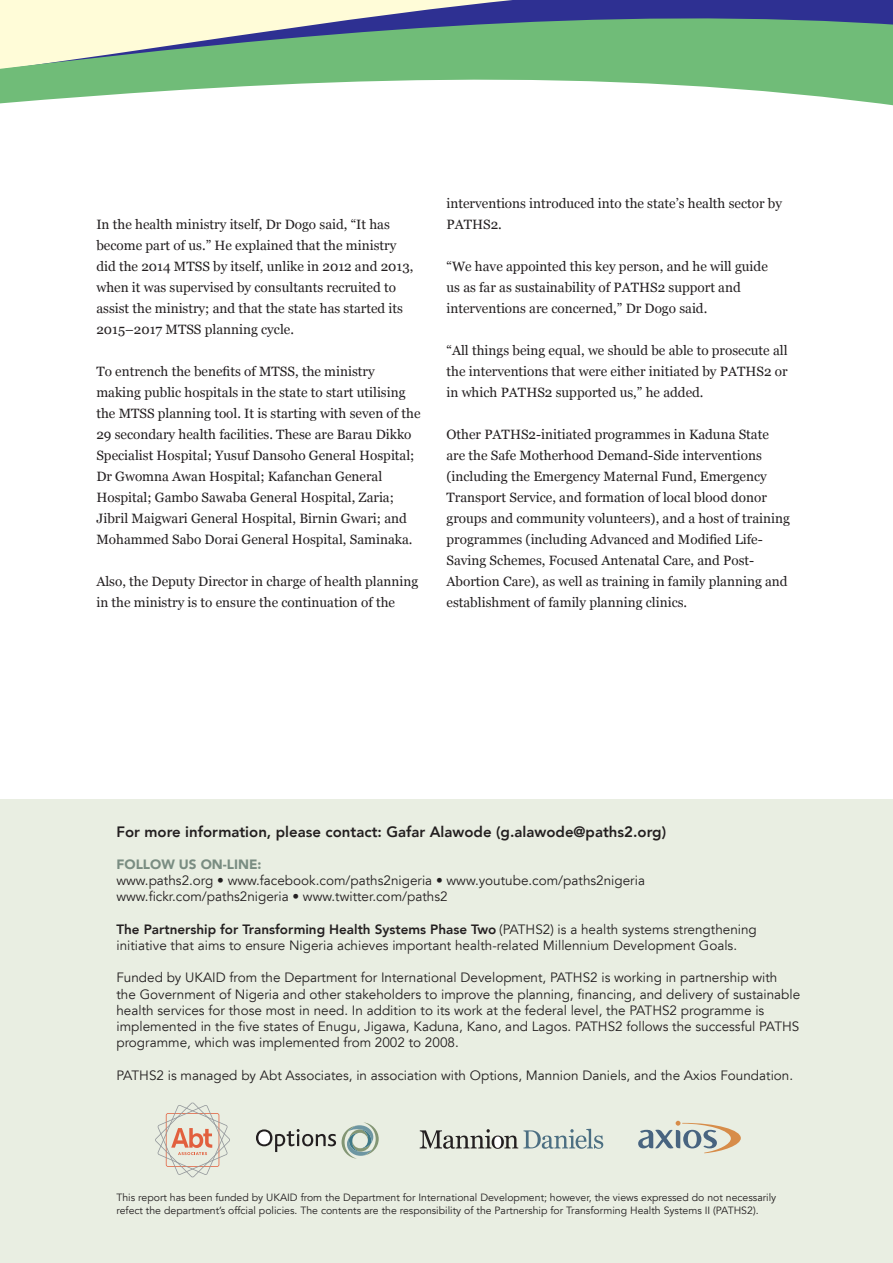
<style>
.page{position:relative;width:893px;height:1263px;background:#fff}
.page>*{position:absolute;margin:0;border:0;box-sizing:border-box;transform-origin:0 0}
.t1{font:800 15px "Avenir LT";color:#231f20}
.t2{font:13.5px/21px "Georgia";color:#231f20}
.t3{font:13.5px/16.2px "Avenir LT";color:#231f20}
.t4{font:900 13.5px "Avenir LT";color:#7a8d82}
.t5{font:10.5px/12.6px "Avenir LT";color:#231f20}
.s1{font-weight:800}
</style>
<div class="page">
<svg style="left:0;top:0;width:893px;height:4px;background:#a1a0b8"></svg>
<svg style="left:0;top:4px;width:893px;height:102px;fill:#70bc78"></svg>
<div style="left:0;top:800px;width:893px;height:463px;background:#e9eee2"></div>
<svg style="left:256px;top:1122px;width:123px;height:37px"></svg>
<svg style="left:420px;top:1129px;width:183px;height:20px"></svg>
<svg style="left:638px;top:1121px;width:103px;height:32px"></svg>
<svg style="left:155px;top:1102px;width:75px;height:75px"></svg>
<p class="t2" style="left:96px;top:214px;width:319px">In the health ministry itself, Dr Dogo said, “It has become part of us.” He explained that the ministry did the 2014 MTSS by itself, unlike in 2012 and 2013, when it was supervised by consultants recruited to assist the ministry; and that the state has started its 2015–2017 MTSS planning cycle.</p>
<p class="t2" style="left:96px;top:361px;width:326px">To entrench the benefits of MTSS, the ministry making public hospitals in the state to start utilising the MTSS planning tool. It is starting with seven of the 29 secondary health facilities. These are Barau Dikko Specialist Hospital; Yusuf Dansoho General Hospital; Dr Gwomna Awan Hospital; Kafanchan General Hospital; Gambo Sawaba General Hospital, Zaria; Jibril Maigwari General Hospital, Birnin Gwari; and Mohammed Sabo Dorai General Hospital, Saminaka.</p>
<p class="t2" style="left:96px;top:571px;width:323px">Also, the Deputy Director in charge of health planning in the ministry is to ensure the continuation of the</p>
<p class="t2" style="left:446px;top:193px;width:337px">interventions introduced into the state’s health sector by<br>PATHS2.</p>
<p class="t2" style="left:446px;top:256px;width:323px">“We have appointed this key person, and he will guide us as far as sustainability of PATHS2 support and interventions are concerned,” Dr Dogo said.</p>
<p class="t2" style="left:446px;top:340px;width:343px;text-align:justify">“All things being equal, we should be able to prosecute all the interventions that were either initiated by PATHS2 or in which PATHS2 supported us,” he added.</p>
<p class="t2" style="left:446px;top:424px;width:345px">Other PATHS2-initiated programmes in Kaduna State are the Safe Motherhood Demand-Side interventions (including the Emergency Maternal Fund, Emergency Transport Service, and formation of local blood donor groups and community volunteers), and a host of training programmes (including Advanced and Modified Life-Saving Schemes, Focused Antenatal Care, and Post-Abortion Care), as well as training in family planning and establishment of family planning clinics.</p>
<p class="t1" style="left:116px;top:822px;width:551px">For more information, please contact: Gafar Alawode (g.alawode@paths2.org)</p>
<p class="t4" style="left:116px;top:856px;width:147px">FOLLOW US ON-LINE:</p>
<p class="t3" style="left:116px;top:873px;width:530px">www.paths2.org • www.facebook.com/paths2nigeria • www.youtube.com/paths2nigeria</p>
<p class="t3" style="left:116px;top:889px;width:333px">www.fickr.com/paths2nigeria • www.twitter.com/paths2</p>
<p class="t3" style="left:116px;top:921px;width:642px"><span class="s1">The Partnership for Transforming Health Systems Phase Two</span> (PATHS2) is a health systems strengthening initiative that aims to ensure Nigeria achieves important health-related Millennium Development Goals.</p>
<p class="t3" style="left:116px;top:970px;width:685px">Funded by UKAID from the Department for International Development, PATHS2 is working in partnership with the Government of Nigeria and other stakeholders to improve the planning, financing, and delivery of sustainable health services for those most in need. In addition to its work at the federal level, the PATHS2 programme is implemented in the five states of Enugu, Jigawa, Kaduna, Kano, and Lagos. PATHS2 follows the successful PATHS programme, which was implemented from 2002 to 2008.</p>
<p class="t3" style="left:116px;top:1067px;width:678px">PATHS2 is managed by Abt Associates, in association with Options, Mannion Daniels, and the Axios Foundation.</p>
<p class="t5" style="left:116px;top:1192px;width:661px">This report has been funded by UKAID from the Department for International Development; however, the views expressed do not necessarily refect the department’s offcial policies. The contents are the responsibility of the Partnership for Transforming Health Systems II (PATHS2).</p>
</div>
